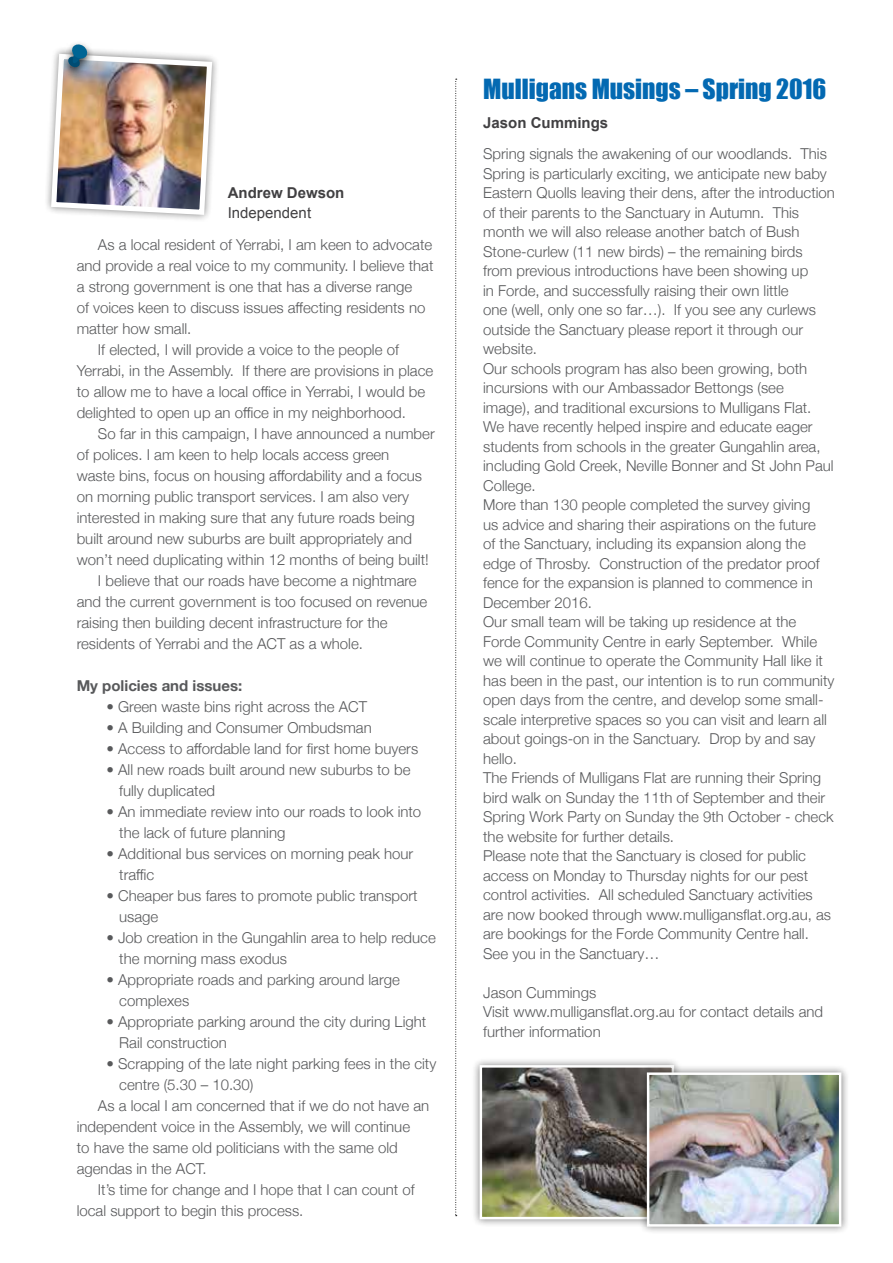
<style>
.page{position:relative;width:893px;height:1263px;background:#fff}
.page>*{position:absolute;margin:0;border:0;box-sizing:border-box;transform-origin:0 0}
.t1{font:25.5px "Impact";color:#0369b2}
.t2{font:300 15px/19.5px "Helvetica Neue";color:#58595b}
.t3{font:700 15px "Arial";color:#414042}
.t4{font:700 15px "Helvetica Neue";color:#58595b}
.t5{font:15px "Arial";color:#414042}
</style>
<div class="page">
<svg style="left:455px;top:79px;width:2px;height:1137px"></svg>
<img style="left:48px;top:44px;width:167px;height:174px">
<div style="left:471px;top:1057px;width:211px;height:170px;background:#000;opacity:.5"></div>
<img style="left:483px;top:1068px;width:156px;height:148px">
<div style="left:480px;top:1065px;width:194px;height:154px;border:2px solid #fff"></div>
<div style="left:639px;top:1064px;width:211px;height:171px;background:#000;opacity:.5"></div>
<img style="left:650px;top:1075px;width:188px;height:149px">
<div style="left:647px;top:1072px;width:194px;height:155px;border:2px solid #fff"></div>
<p class="t3" style="left:228px;top:183px;width:118px">Andrew Dewson</p>
<p class="t5" style="left:228px;top:202px;width:85px">Independent</p>
<p class="t2" style="left:98px;top:234px;width:336px">As a local resident of Yerrabi, I am keen to advocate</p>
<p class="t2" style="left:77px;top:255px;width:358px">and provide a real voice to my community. I believe that</p>
<p class="t2" style="left:77px;top:276px;width:337px">a strong government is one that has a diverse range</p>
<p class="t2" style="left:77px;top:297px;width:350px">of voices keen to discuss issues affecting residents no</p>
<p class="t2" style="left:77px;top:318px;width:116px">matter how small.</p>
<p class="t2" style="left:98px;top:339px;width:302px">If elected, I will provide a voice to the people of</p>
<p class="t2" style="left:77px;top:360px;width:358px">Yerrabi, in the Assembly. If there are provisions in place</p>
<p class="t2" style="left:77px;top:381px;width:350px">to allow me to have a local office in Yerrabi, I would be</p>
<p class="t2" style="left:77px;top:402px;width:331px">delighted to open up an office in my neighborhood.</p>
<p class="t2" style="left:98px;top:423px;width:338px">So far in this campaign, I have announced a number</p>
<p class="t2" style="left:77px;top:444px;width:314px">of polices. I am keen to help locals access green</p>
<p class="t2" style="left:77px;top:465px;width:347px">waste bins, focus on housing affordability and a focus</p>
<p class="t2" style="left:77px;top:486px;width:334px">on morning public transport services. I am also very</p>
<p class="t2" style="left:77px;top:507px;width:340px">interested in making sure that any future roads being</p>
<p class="t2" style="left:77px;top:528px;width:337px">built around new suburbs are built appropriately and</p>
<p class="t2" style="left:77px;top:549px;width:354px">won’t need duplicating within 12 months of being built!</p>
<p class="t2" style="left:98px;top:570px;width:320px">I believe that our roads have become a nightmare</p>
<p class="t2" style="left:77px;top:591px;width:352px">and the current government is too focused on revenue</p>
<p class="t2" style="left:77px;top:612px;width:312px">raising then building decent infrastructure for the</p>
<p class="t2" style="left:77px;top:633px;width:288px">residents of Yerrabi and the ACT as a whole.</p>
<p class="t4" style="left:77px;top:674px;width:167px">My policies and issues:</p>
<p class="t2" style="left:106px;top:696px;width:262px">• Green waste bins right across the ACT</p>
<p class="t2" style="left:106px;top:717px;width:267px">• A Building and Consumer Ombudsman</p>
<p class="t2" style="left:106px;top:738px;width:313px">• Access to affordable land for first home buyers</p>
<p class="t2" style="left:119px;top:758px;width:293px;line-height:21px;text-indent:-13px">• All new roads built around new suburbs to be fully duplicated</p>
<p class="t2" style="left:119px;top:800px;width:304px;line-height:21px;text-indent:-13px">• An immediate review into our roads to look into the lack of future planning</p>
<p class="t2" style="left:119px;top:842px;width:295px;line-height:21px;text-indent:-13px">• Additional bus services on morning peak hour traffic</p>
<p class="t2" style="left:119px;top:884px;width:300px;line-height:21px;text-indent:-13px">• Cheaper bus fares to promote public transport usage</p>
<p class="t2" style="left:119px;top:926px;width:318px;line-height:21px;text-indent:-13px">• Job creation in the Gungahlin area to help reduce the morning mass exodus</p>
<p class="t2" style="left:119px;top:968px;width:282px;line-height:21px;text-indent:-13px">• Appropriate roads and parking around large complexes</p>
<p class="t2" style="left:119px;top:1010px;width:309px;line-height:21px;text-indent:-13px">• Appropriate parking around the city during Light<br>Rail construction</p>
<p class="t2" style="left:106px;top:1053px;width:331px">• Scrapping of the late night parking fees in the city</p>
<p class="t2" style="left:119px;top:1074px;width:136px">centre (5.30 – 10.30)</p>
<p class="t2" style="left:98px;top:1095px;width:333px">As a local I am concerned that if we do not have an</p>
<p class="t2" style="left:77px;top:1116px;width:335px">independent voice in the Assembly, we will continue</p>
<p class="t2" style="left:77px;top:1137px;width:323px">to have the same old politicians with the same old</p>
<p class="t2" style="left:77px;top:1158px;width:132px">agendas in the ACT.</p>
<p class="t2" style="left:98px;top:1179px;width:318px">It’s time for change and I hope that I can count of</p>
<p class="t2" style="left:77px;top:1200px;width:228px">local support to begin this process.</p>
<h1 class="t1" style="left:483px;top:69px;width:344px">Mulligans Musings – Spring 2016</h1>
<p class="t3" style="left:483px;top:113px;width:127px">Jason Cummings</p>
<p class="t2" style="left:483px;top:143px;width:353px">Spring signals the awakening of our woodlands. This Spring is particularly exciting, we anticipate new baby Eastern Quolls leaving their dens, after the introduction of their parents to the Sanctuary in Autumn. This month we will also release another batch of Bush Stone-curlew (11 new birds) – the remaining birds from previous introductions have been showing up<br>in Forde, and successfully raising their own little<br>one (well, only one so far…). If you see any curlews outside the Sanctuary please report it through our website.<br>Our schools program has also been growing, both incursions with our Ambassador Bettongs (see<br>image), and traditional excursions to Mulligans Flat.<br>We have recently helped inspire and educate eager students from schools in the greater Gungahlin area, including Gold Creek, Neville Bonner and St John Paul College.<br>More than 130 people completed the survey giving<br>us advice and sharing their aspirations on the future<br>of the Sanctuary, including its expansion along the edge of Throsby. Construction of the predator proof fence for the expansion is planned to commence in December 2016.<br>Our small team will be taking up residence at the Forde Community Centre in early September. While we will continue to operate the Community Hall like it has been in the past, our intention is to run community open days from the centre, and develop some small&shy;scale interpretive spaces so you can visit and learn all about goings-on in the Sanctuary. Drop by and say hello.<br>The Friends of Mulligans Flat are running their Spring bird walk on Sunday the 11th of September and their Spring Work Party on Sunday the 9th October - check the website for further details.<br>Please note that the Sanctuary is closed for public access on Monday to Thursday nights for our pest control activities. All scheduled Sanctuary activities are now booked through www.mulligansflat.org.au, as are bookings for the Forde Community Centre hall.<br>See you in the Sanctuary…</p>
<p class="t2" style="left:483px;top:982px;width:341px">Jason Cummings<br>Visit www.mulligansflat.org.au for contact details and further information</p>
</div>
